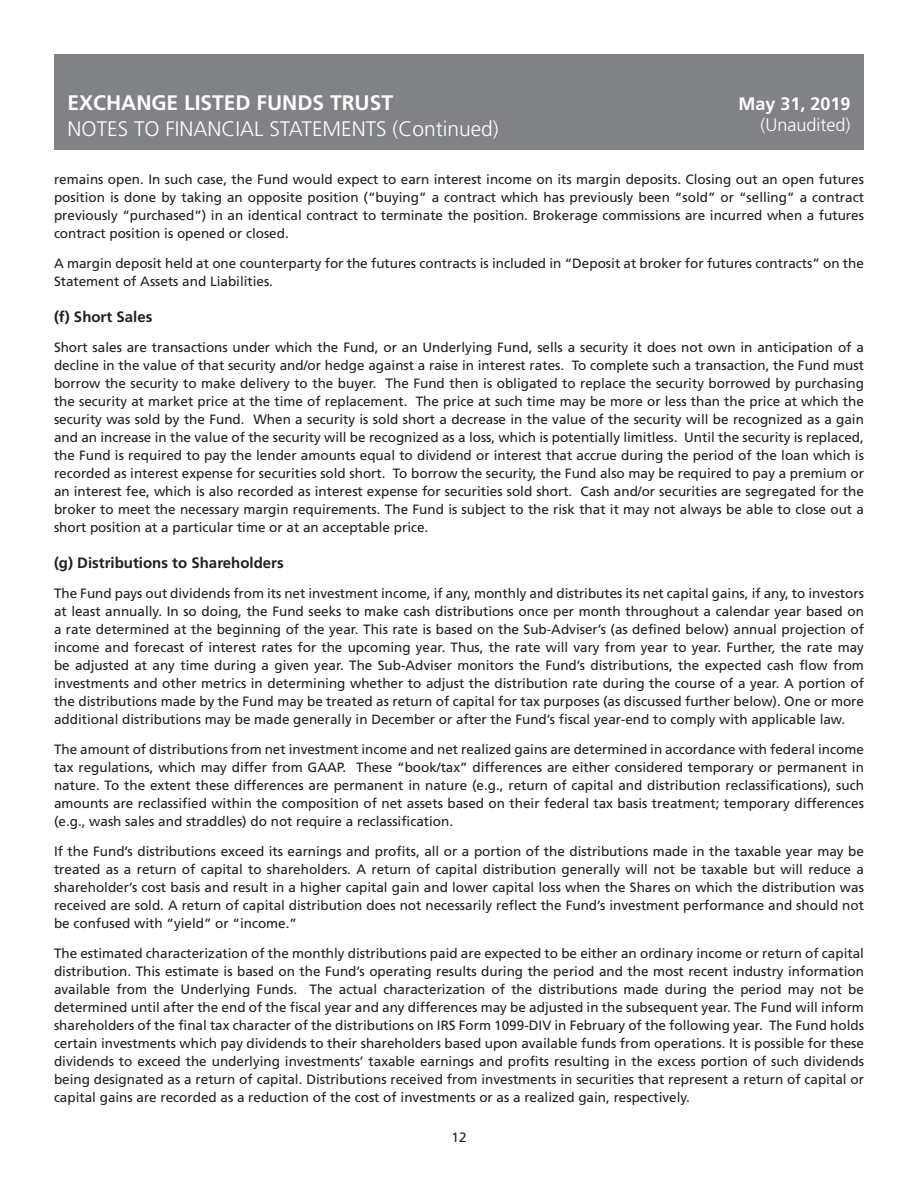
<style>
.page{position:relative;width:918px;height:1188px;background:#fff}
.page>*{position:absolute;margin:0;border:0;box-sizing:border-box;transform-origin:0 0}
.t1{font:300 21px "Frutiger LT Std";color:#fff}
.t2{font:700 21px "Frutiger LT Std";color:#fff}
.t3{font:300 18px "Frutiger LT Std";color:#fff}
.t4{font:700 18px "Frutiger LT Std";color:#fff}
.t5{font:700 15px "Frutiger LT Std";color:#231f20}
.t6{font:13.5px/18px "Frutiger LT Std";color:#231f20;text-align:justify}
</style>
<div class="page">
<div style="left:54px;top:54px;width:810px;height:96px;background:#808285"></div>
<h1 class="t2" style="left:68px;top:94px;width:327px">EXCHANGE LISTED FUNDS TRUST</h1>
<h1 class="t1" style="left:68px;top:121px;width:433px">NOTES TO FINANCIAL STATEMENTS (Continued)</h1>
<h2 class="t4" style="left:738px;top:96px;width:114px">May 31, 2019</h2>
<h2 class="t3" style="left:760px;top:117px;width:92px">(Unaudited)</h2>
<p class="t6" style="left:54px;top:172px;width:811px">remains open. In such case, the Fund would expect to earn interest income on its margin deposits. Closing out an open futures position is done by taking an opposite position (“buying” a contract which has previously been “sold” or “selling” a contract previously “purchased”) in an identical contract to terminate the position. Brokerage commissions are incurred when a futures contract position is opened or closed.</p>
<p class="t6" style="left:54px;top:256px;width:811px">A margin deposit held at one counterparty for the futures contracts is included in “Deposit at broker for futures contracts” on the<br>Statement of Assets and Liabilities.</p>
<p class="t5" style="left:54px;top:311px;width:100px">(f) Short Sales</p>
<p class="t6" style="left:54px;top:340px;width:812px">Short sales are transactions under which the Fund, or an Underlying Fund, sells a security it does not own in anticipation of a decline in the value of that security and/or hedge against a raise in interest rates. To complete such a transaction, the Fund must borrow the security to make delivery to the buyer. The Fund then is obligated to replace the security borrowed by purchasing the security at market price at the time of replacement. The price at such time may be more or less than the price at which the security was sold by the Fund. When a security is sold short a decrease in the value of the security will be recognized as a gain and an increase in the value of the security will be recognized as a loss, which is potentially limitless. Until the security is replaced, the Fund is required to pay the lender amounts equal to dividend or interest that accrue during the period of the loan which is recorded as interest expense for securities sold short. To borrow the security, the Fund also may be required to pay a premium or an interest fee, which is also recorded as interest expense for securities sold short. Cash and/or securities are segregated for the broker to meet the necessary margin requirements. The Fund is subject to the risk that it may not always be able to close out a short position at a particular time or at an acceptable price.</p>
<p class="t5" style="left:54px;top:557px;width:231px">(g) Distributions to Shareholders</p>
<p class="t6" style="left:54px;top:586px;width:812px">The Fund pays out dividends from its net investment income, if any, monthly and distributes its net capital gains, if any, to investors at least annually. In so doing, the Fund seeks to make cash distributions once per month throughout a calendar year based on a rate determined at the beginning of the year. This rate is based on the Sub-Adviser’s (as defined below) annual projection of income and forecast of interest rates for the upcoming year. Thus, the rate will vary from year to year. Further, the rate may be adjusted at any time during a given year. The Sub-Adviser monitors the Fund’s distributions, the expected cash flow from investments and other metrics in determining whether to adjust the distribution rate during the course of a year. A portion of the distributions made by the Fund may be treated as return of capital for tax purposes (as discussed further below). One or more additional distributions may be made generally in December or after the Fund’s fiscal year-end to comply with applicable law.</p>
<p class="t6" style="left:54px;top:742px;width:811px">The amount of distributions from net investment income and net realized gains are determined in accordance with federal income tax regulations, which may differ from GAAP. These “book/tax” differences are either considered temporary or permanent in nature. To the extent these differences are permanent in nature (e.g., return of capital and distribution reclassifications), such amounts are reclassified within the composition of net assets based on their federal tax basis treatment; temporary differences (e.g., wash sales and straddles) do not require a reclassification.</p>
<p class="t6" style="left:54px;top:844px;width:812px">If the Fund’s distributions exceed its earnings and profits, all or a portion of the distributions made in the taxable year may be treated as a return of capital to shareholders. A return of capital distribution generally will not be taxable but will reduce a shareholder’s cost basis and result in a higher capital gain and lower capital loss when the Shares on which the distribution was received are sold. A return of capital distribution does not necessarily reflect the Fund’s investment performance and should not be confused with “yield” or “income.”</p>
<p class="t6" style="left:54px;top:945px;width:812px">The estimated characterization of the monthly distributions paid are expected to be either an ordinary income or return of capital distribution. This estimate is based on the Fund’s operating results during the period and the most recent industry information available from the Underlying Funds. The actual characterization of the distributions made during the period may not be determined until after the end of the fiscal year and any differences may be adjusted in the subsequent year. The Fund will inform shareholders of the final tax character of the distributions on IRS Form 1099-DIV in February of the following year. The Fund holds certain investments which pay dividends to their shareholders based upon available funds from operations. It is possible for these dividends to exceed the underlying investments’ taxable earnings and profits resulting in the excess portion of such dividends being designated as a return of capital. Distributions received from investments in securities that represent a return of capital or capital gains are recorded as a reduction of the cost of investments or as a realized gain, respectively.</p>
<p class="t6" style="left:451px;top:1130px;width:17px">12</p>
</div>
